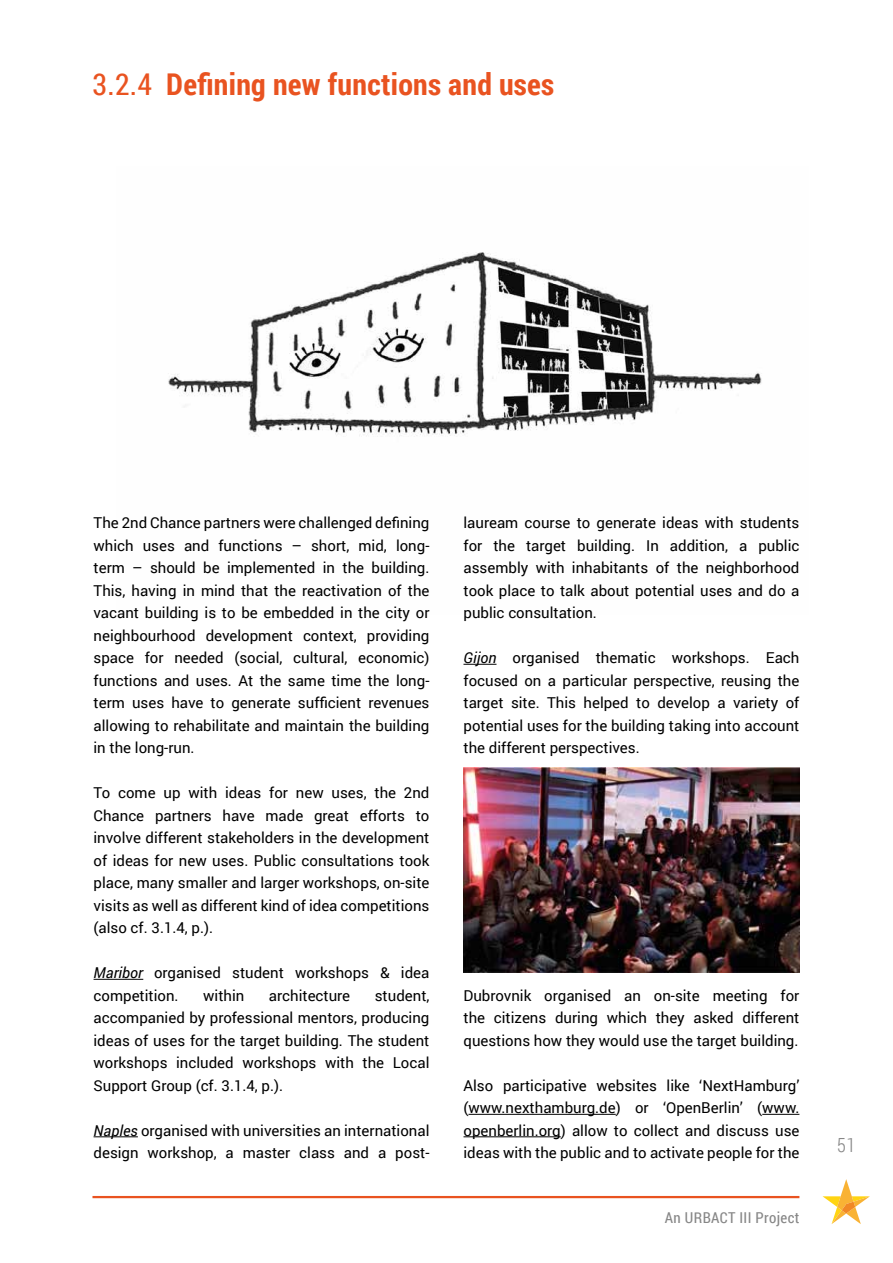
<style>
.page{position:relative;width:893px;height:1263px;background:#fff}
.page>*{position:absolute;margin:0;border:0;box-sizing:border-box;transform-origin:0 0}
.t1{font:700 30px "Roboto Condensed";letter-spacing:.01em;color:#e95320}
.t2{font:300 19.5px "Roboto Condensed";color:#878787}
.t3{font:15px/22.5px "Roboto";color:#000;text-align:justify}
.t4{font:15px "Roboto Condensed";letter-spacing:.025em;color:#878787}
.s1{font-weight:400}
.s2{font-style:italic}
</style>
<div class="page">
<hr style="left:92px;top:1196px;width:707px;height:2px;background:#e95320">
<svg style="left:822px;top:1179px;width:48px;height:45px"></svg>
<img style="left:168px;top:252px;width:594px;height:185px">
<hr style="left:94px;top:979px;width:49px;height:1px;background:#000">
<hr style="left:94px;top:1136px;width:44px;height:1px;background:#000">
<hr style="left:463px;top:664px;width:33px;height:1px;background:#000">
<hr style="left:468px;top:1114px;width:148px;height:1px;background:#000">
<hr style="left:762px;top:1114px;width:37px;height:1px;background:#000">
<hr style="left:463px;top:1136px;width:98px;height:1px;background:#000">
<img style="left:463px;top:768px;width:336px;height:205px">
<h1 class="t1" style="left:92px;top:63px;width:463px"><span class="s1">3.2.4</span> Defining new functions and uses</h1>
<p class="t3" style="left:94px;top:511px;width:337px">The 2nd Chance partners were challenged defining which uses and functions – short, mid, long&shy;term – should be implemented in the building.<br>This, having in mind that the reactivation of the vacant building is to be embedded in the city or neighbourhood development context, providing space for needed (social, cultural, economic) functions and uses. At the same time the long&shy;term uses have to generate sufficient revenues allowing to rehabilitate and maintain the building in the long-run.</p>
<p class="t3" style="left:94px;top:781px;width:337px">To come up with ideas for new uses, the 2nd Chance partners have made great efforts to involve different stakeholders in the development of ideas for new uses. Public consultations took place, many smaller and larger workshops, on-site visits as well as different kind of idea competitions (also cf. 3.1.4, p.).</p>
<p class="t3" style="left:94px;top:961px;width:337px"><span class="s2">Maribor</span> organised student workshops &amp; idea competition.</p>
<p class="t3" style="left:94px;top:983px;width:337px;text-indent:281px">student, accompanied by professional mentors, producing ideas of uses for the target building. The student workshops included workshops with the Local Support Group (cf. 3.1.4, p.).</p>
<p class="t3" style="left:94px;top:1118px;width:337px"><span class="s2">Naples</span> organised with universities an international design workshop, a master class and a post-</p>
<p class="t3" style="left:203px;top:983px;width:43px">within</p>
<p class="t3" style="left:269px;top:983px;width:83px">architecture</p>
<p class="t3" style="left:463px;top:511px;width:337px">lauream course to generate ideas with students for the target building. In addition, a public assembly with inhabitants of the neighborhood took place to talk about potential uses and do a public consultation.</p>
<p class="t3" style="left:463px;top:646px;width:337px"><span class="s2">Gijon</span> organised thematic workshops. Each focused on a particular perspective, reusing the target site. This helped to develop a variety of potential uses for the building taking into account the different perspectives.</p>
<p class="t3" style="left:463px;top:983px;width:337px">Dubrovnik organised an on-site meeting for the citizens during which they asked different questions how they would use the target building.</p>
<p class="t3" style="left:463px;top:1073px;width:337px">Also participative websites like ‘NextHamburg’ (www.nexthamburg.de) or ‘OpenBerlin’ (www. openberlin.org) allow to collect and discuss use ideas with the public and to activate people for the</p>
<p class="t4" style="left:665px;top:1207px;width:136px">An URBACT III Project</p>
<h2 class="t2" style="left:837px;top:1131px;width:20px">51</h2>
</div>
